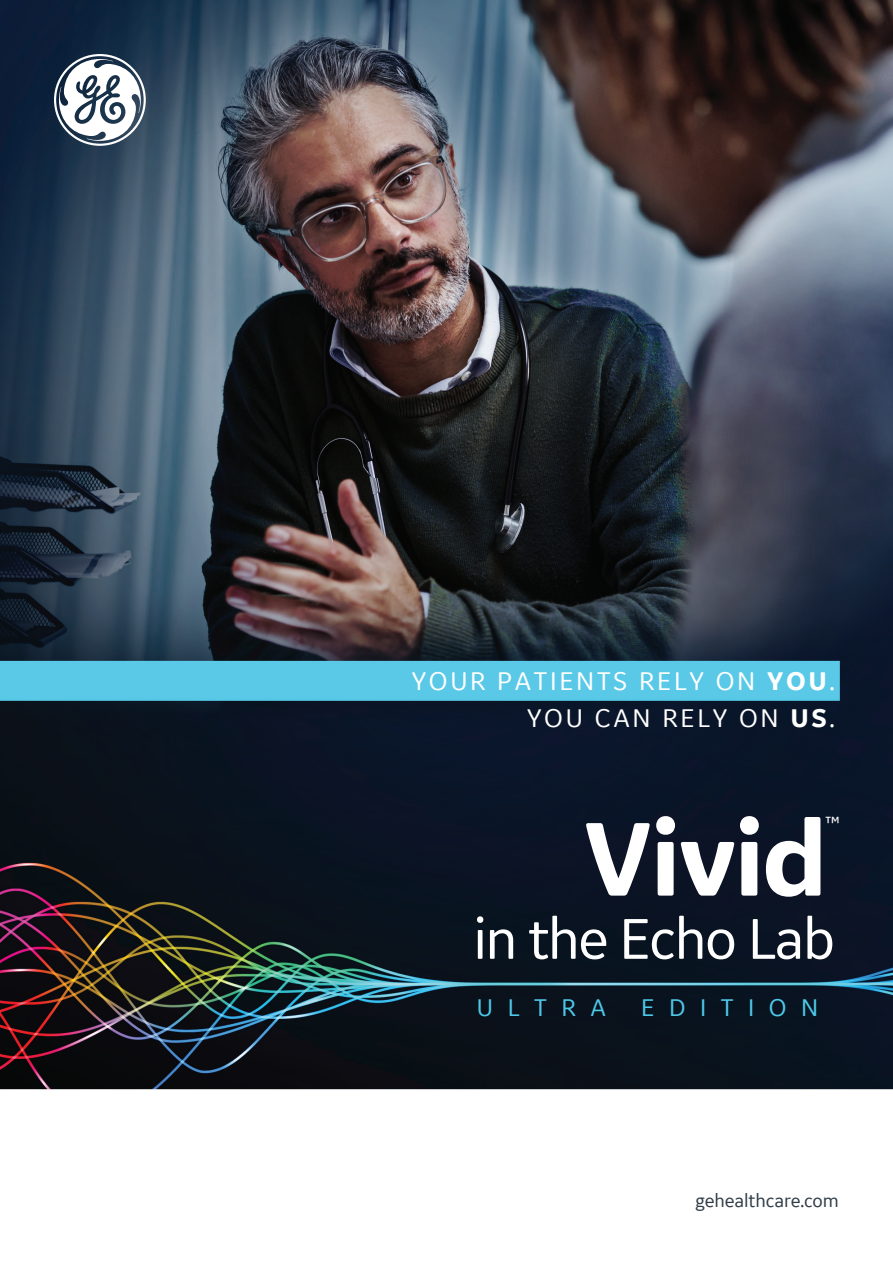
<style>
.page{position:relative;width:893px;height:1263px;background:#fff}
.page>*{position:absolute;margin:0;border:0;box-sizing:border-box;transform-origin:0 0}
.t1{font:700 109.5px "GE Inspira Sans";letter-spacing:-.02em;color:#fff}
.t2{font:60px "GE Inspira Sans";letter-spacing:-.03em;color:#fff}
.t3{font:27px/37.5px "GE Inspira Sans";letter-spacing:.1em;color:#fff;text-align:right}
.t4{font:25.5px "GE Inspira Sans";letter-spacing:.57em;color:#4ec8e8}
.t5{font:21.75px "GE Inspira Sans";color:#fff}
.t6{font:19.5px "GE Inspira Sans";letter-spacing:-.01em;color:#303d48}
.s1{font-weight:700}
</style>
<div class="page">
<img style="left:0;top:0;width:893px;height:1090px">
<svg style="left:54px;top:54px;width:92px;height:92px"></svg>
<p class="t3" style="left:412px;top:661px;width:425px">YOUR PATIENTS RELY ON <span class="s1">YOU</span>.<br>YOU CAN RELY ON <span class="s1">US</span>.</p>
<h1 class="t1" style="left:583px;top:791px;width:246px">Vivid</h1>
<p class="t5" style="left:825px;top:810px;width:17px">™</p>
<h2 class="t2" style="left:473px;top:902px;width:363px">in the Echo Lab</h2>
<p class="t4" style="left:477px;top:991px;width:131px">ULTRA</p>
<p class="t4" style="left:641px;top:991px;width:179px">EDITION</p>
<p class="t6" style="left:695px;top:1188px;width:145px">gehealthcare.com</p>
</div>
